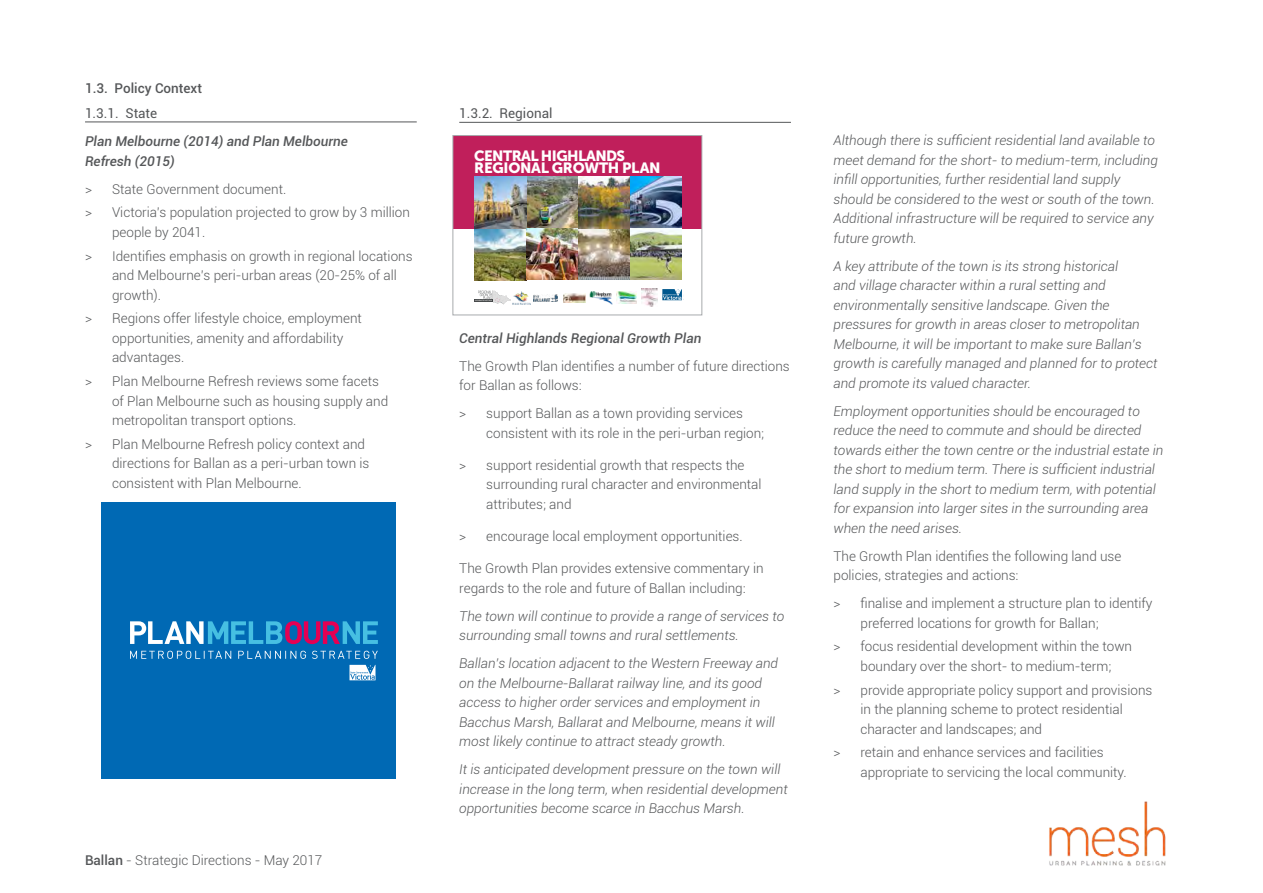
<style>
.page{position:relative;width:1263px;height:893px;background:#fff}
.page>*{position:absolute;margin:0;border:0;box-sizing:border-box;transform-origin:0 0}
.t1{font:14.85px/12.6px "Museo Sans 900";letter-spacing:-.025em;color:#fff}
.t2{font:300 13.5px/19.5px "Roboto";color:#555759}
.t3{font:italic 300 13.5px/19.5px "Roboto";color:#555759}
.t4{font:italic 500 13.5px/19.5px "Roboto";color:#555759}
.t5{font:13.5px "Roboto";color:#555759}
.t6{font:500 13.5px "Roboto";color:#555759}
.s1{font-weight:500}
</style>
<div class="page">
<img style="left:1049px;top:801px;width:117px;height:65px">
<hr style="left:85px;top:122px;width:332px;height:1px;background:#555759">
<hr style="left:459px;top:122px;width:332px;height:1px;background:#555759">
<div style="left:453px;top:136px;width:249px;height:93px;background:#c01f5b"></div>
<img style="left:513px;top:291px;width:18px;height:13px">
<img style="left:533px;top:294px;width:25px;height:7px">
<img style="left:563px;top:293px;width:22px;height:9px">
<img style="left:589px;top:291px;width:23px;height:13px">
<img style="left:616px;top:291px;width:20px;height:13px">
<img style="left:642px;top:288px;width:15px;height:19px">
<img style="left:476px;top:179px;width:204px;height:99px">
<svg style="left:662px;top:289px;width:20px;height:11px"></svg>
<svg style="left:474px;top:291px;width:37px;height:14px"></svg>
<img style="left:630px;top:229px;width:51px;height:51px">
<div style="left:452px;top:135px;width:250px;height:180px;border:1px solid #a8aaad"></div>
<div style="left:101px;top:502px;width:295px;height:276px;background:#0069b4"></div>
<svg style="left:349px;top:665px;width:26px;height:15px"></svg>
<svg style="left:130px;top:621px;width:248px;height:23px"></svg>
<svg style="left:130px;top:651px;width:248px;height:8px"></svg>
<p class="t6" style="left:85px;top:79px;width:118px">1.3. Policy Context</p>
<p class="t5" style="left:85px;top:104px;width:74px">1.3.1. State</p>
<p class="t4" style="left:85px;top:131px;width:264px">Plan Melbourne (2014) and Plan Melbourne<br>Refresh (2015)</p>
<p class="t2" style="left:85px;top:176px;width:326px;line-height:23.7px">&gt; State Government document.<br>&gt; Victoria’s population projected to grow by 3 million</p>
<p class="t2" style="left:85px;top:220px;width:329px;line-height:23.7px;text-indent:27px">people by 2041.<br>&gt; Identifies emphasis on growth in regional locations</p>
<p class="t2" style="left:112px;top:265px;width:286px">and Melbourne’s peri-urban areas (20-25% of all growth).</p>
<p class="t2" style="left:112px;top:308px;width:251px;text-indent:-27px">&gt; Regions offer lifestyle choice, employment opportunities, amenity and affordability advantages.</p>
<p class="t2" style="left:112px;top:371px;width:278px;text-indent:-27px">&gt; Plan Melbourne Refresh reviews some facets of Plan Melbourne such as housing supply and metropolitan transport options.</p>
<p class="t2" style="left:112px;top:434px;width:259px;text-indent:-27px">&gt; Plan Melbourne Refresh policy context and directions for Ballan as a peri-urban town is consistent with Plan Melbourne.</p>
<p class="t2" style="left:85px;top:850px;width:239px"><span class="s1">Ballan</span> - Strategic Directions - May 2017</p>
<p class="t5" style="left:459px;top:104px;width:95px">1.3.2. Regional</p>
<p class="t1" style="left:474px;top:149px;width:188px">CENTRAL HIGHLANDS<br>REGIONAL GROWTH PLAN</p>
<p class="t4" style="left:459px;top:327px;width:244px">Central Highlands Regional Growth Plan</p>
<p class="t2" style="left:459px;top:355px;width:332px">The Growth Plan identifies a number of future directions for Ballan as follows:</p>
<p class="t2" style="left:486px;top:403px;width:279px;text-indent:-27px">&gt; support Ballan as a town providing services consistent with its role in the peri-urban region;</p>
<p class="t2" style="left:486px;top:455px;width:277px;text-indent:-27px">&gt; support residential growth that respects the surrounding rural character and environmental attributes; and</p>
<p class="t2" style="left:459px;top:526px;width:285px">&gt; encourage local employment opportunities.</p>
<p class="t2" style="left:459px;top:558px;width:306px">The Growth Plan provides extensive commentary in regards to the role and future of Ballan including:</p>
<p class="t3" style="left:459px;top:606px;width:326px">The town will continue to provide a range of services to surrounding small towns and rural settlements.</p>
<p class="t3" style="left:459px;top:653px;width:320px">Ballan’s location adjacent to the Western Freeway and on the Melbourne-Ballarat railway line, and its good access to higher order services and employment in Bacchus Marsh, Ballarat and Melbourne, means it will most likely continue to attract steady growth.</p>
<p class="t3" style="left:459px;top:759px;width:330px">It is anticipated development pressure on the town will increase in the long term, when residential development opportunities become scarce in Bacchus Marsh.</p>
<p class="t3" style="left:833px;top:130px;width:326px">Although there is sufficient residential land available to meet demand for the short- to medium-term, including infill opportunities, further residential land supply should be considered to the west or south of the town.<br>Additional infrastructure will be required to service any future growth.</p>
<p class="t3" style="left:833px;top:256px;width:326px">A key attribute of the town is its strong historical<br>and village character within a rural setting and environmentally sensitive landscape. Given the pressures for growth in areas closer to metropolitan Melbourne, it will be important to make sure Ballan’s growth is carefully managed and planned for to protect and promote its valued character.</p>
<p class="t3" style="left:833px;top:401px;width:331px">Employment opportunities should be encouraged to reduce the need to commute and should be directed towards either the town centre or the industrial estate in the short to medium term. There is sufficient industrial land supply in the short to medium term, with potential for expansion into larger sites in the surrounding area when the need arises.</p>
<p class="t2" style="left:833px;top:546px;width:289px">The Growth Plan identifies the following land use policies, strategies and actions:</p>
<p class="t2" style="left:860px;top:593px;width:294px;text-indent:-27px">&gt; finalise and implement a structure plan to identify preferred locations for growth for Ballan;</p>
<p class="t2" style="left:833px;top:636px;width:300px;text-align:center">&gt; focus residential development within the town boundary over the short- to medium-term;</p>
<p class="t2" style="left:860px;top:680px;width:293px;text-indent:-27px">&gt; provide appropriate policy support and provisions in the planning scheme to protect residential character and landscapes; and</p>
<p class="t2" style="left:860px;top:742px;width:268px;text-indent:-27px">&gt; retain and enhance services and facilities appropriate to servicing the local community.</p>
</div>
